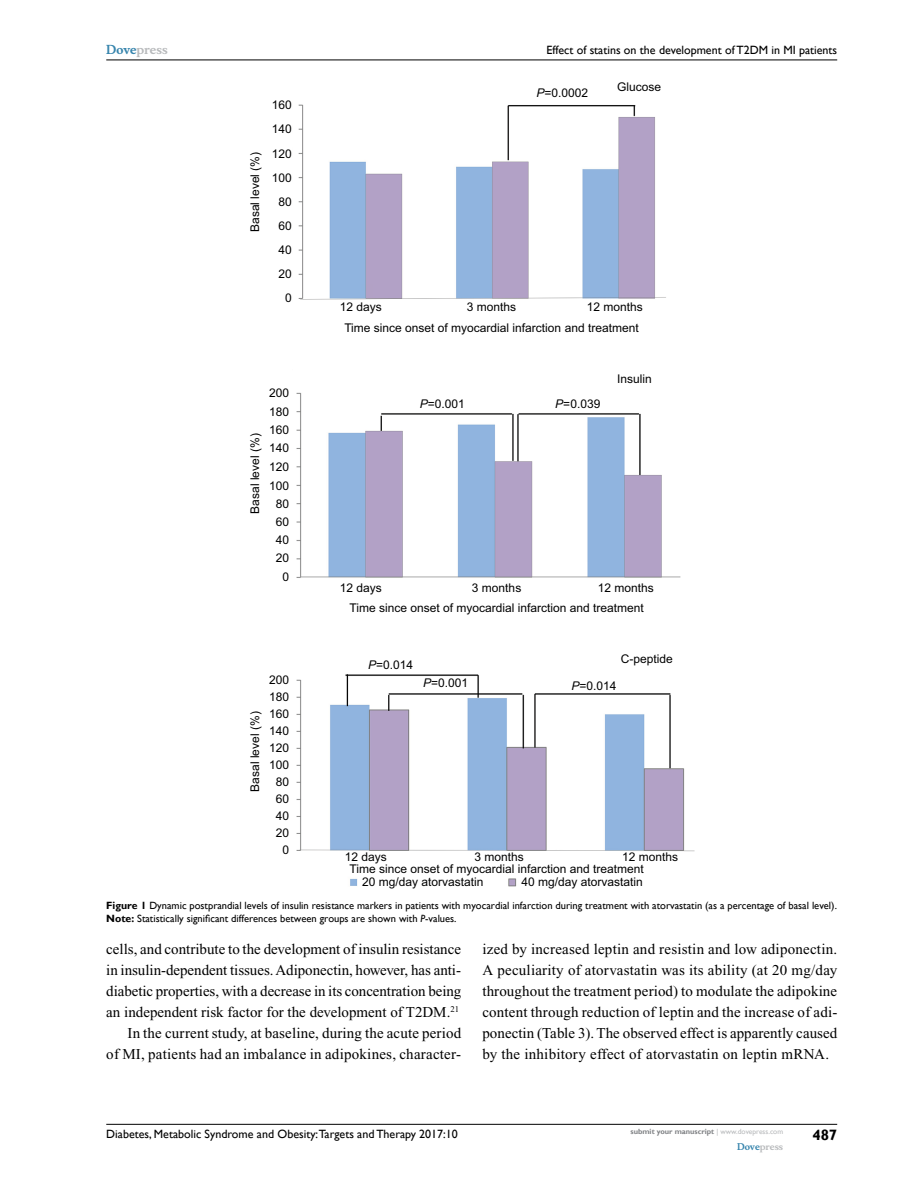
<style>
.page{position:relative;width:918px;height:1188px;background:#fff}
.page>*{position:absolute;margin:0;border:0;box-sizing:border-box;transform-origin:0 0}
.t1{font:15px/21px "Times New Roman";color:#000;text-align:right}
.t2{font:700 15px "Gill Sans";color:#000}
.t3{font:12px/20.5px "Arial";color:#000;text-align:center}
.t4{font:12px "Gill Sans";color:#000}
.t5{font:700 12px "Musee";color:#b8babc}
.t6{font:10.5px/13.5px "Gill Sans";color:#000}
.t7{font:700 9px "Musee";color:#b8babc}
.t8{font:700 7.5px "Gill Sans";color:#808285}
.s1{color:#3785ad}
.s2{font-style:italic}
.s3{font-weight:700}
.s4{font-weight:400;color:#b8babc}
</style>
<div class="page">
<hr style="left:106px;top:1124px;width:731px;height:1px;background:#000">
<hr style="left:106px;top:60px;width:731px;height:1px;background:#000">
<img style="left:296px;top:104px;width:399px;height:782px">
<p class="t5" style="left:106px;top:43px;width:63px"><span class="s1">Dove</span>press</p>
<p class="t3" style="left:272px;top:95px;width:22px">160</p>
<p class="t3" style="left:245px;top:232px;width:82px;rotate:-90deg">Basal level (%)</p>
<p class="t3" style="left:272px;top:119px;width:22px">140</p>
<p class="t3" style="left:272px;top:144px;width:22px">120</p>
<p class="t3" style="left:272px;top:168px;width:22px">100</p>
<p class="t3" style="left:278px;top:192px;width:15px">80</p>
<p class="t3" style="left:278px;top:216px;width:15px">60</p>
<p class="t3" style="left:278px;top:240px;width:15px">40</p>
<p class="t3" style="left:278px;top:264px;width:15px">20</p>
<p class="t3" style="left:285px;top:288px;width:8px">0</p>
<p class="t3" style="left:269px;top:383px;width:22px">200</p>
<p class="t3" style="left:245px;top:514px;width:82px;rotate:-90deg">Basal level (%)</p>
<p class="t3" style="left:269px;top:401px;width:22px">180</p>
<p class="t3" style="left:269px;top:419px;width:22px">160</p>
<p class="t3" style="left:269px;top:438px;width:22px">140</p>
<p class="t3" style="left:269px;top:456px;width:22px">120</p>
<p class="t3" style="left:269px;top:475px;width:22px">100</p>
<p class="t3" style="left:276px;top:493px;width:15px">80</p>
<p class="t3" style="left:276px;top:511px;width:15px">60</p>
<p class="t3" style="left:276px;top:529px;width:15px">40</p>
<p class="t3" style="left:276px;top:547px;width:15px">20</p>
<p class="t3" style="left:283px;top:567px;width:8px">0</p>
<p class="t3" style="left:269px;top:669px;width:22px">200</p>
<p class="t3" style="left:245px;top:792px;width:82px;rotate:-90deg">Basal level (%)</p>
<p class="t3" style="left:269px;top:686px;width:22px">180</p>
<p class="t3" style="left:269px;top:703px;width:22px">160</p>
<p class="t3" style="left:269px;top:720px;width:22px">140</p>
<p class="t3" style="left:269px;top:737px;width:22px">120</p>
<p class="t3" style="left:269px;top:754px;width:22px">100</p>
<p class="t3" style="left:276px;top:771px;width:15px">80</p>
<p class="t3" style="left:276px;top:788px;width:15px">60</p>
<p class="t3" style="left:276px;top:805px;width:15px">40</p>
<p class="t3" style="left:276px;top:822px;width:15px">20</p>
<p class="t3" style="left:283px;top:839px;width:8px">0</p>
<p class="t4" style="left:546px;top:43px;width:292px">Effect of statins on the development of T2DM in MI patients</p>
<p class="t3" style="left:536px;top:83px;width:53px"><span class="s2">P</span>=0.0002</p>
<p class="t3" style="left:617px;top:77px;width:46px">Glucose</p>
<p class="t3" style="left:587px;top:297px;width:58px">12 months</p>
<p class="t3" style="left:340px;top:297px;width:44px">12 days</p>
<p class="t3" style="left:344px;top:297px;width:296px">3 months<br>Time since onset of myocardial infarction and treatment</p>
<p class="t3" style="left:420px;top:394px;width:47px"><span class="s2">P</span>=0.001</p>
<p class="t3" style="left:555px;top:394px;width:47px"><span class="s2">P</span>=0.039</p>
<p class="t3" style="left:617px;top:369px;width:36px">Insulin</p>
<p class="t3" style="left:598px;top:577px;width:58px">12 months</p>
<p class="t3" style="left:340px;top:577px;width:44px">12 days</p>
<p class="t3" style="left:349px;top:578px;width:296px;line-height:19.8px">3 months<br>Time since onset of myocardial infarction and treatment</p>
<p class="t3" style="left:368px;top:654px;width:47px"><span class="s2">P</span>=0.014</p>
<p class="t3" style="left:621px;top:648px;width:54px">C-peptide</p>
<p class="t3" style="left:423px;top:672px;width:47px"><span class="s2">P</span>=0.001</p>
<p class="t3" style="left:571px;top:675px;width:47px"><span class="s2">P</span>=0.014</p>
<p class="t3" style="left:345px;top:846px;width:44px">12 days</p>
<p class="t3" style="left:475px;top:846px;width:51px">3 months</p>
<p class="t3" style="left:622px;top:846px;width:58px">12 months</p>
<p class="t3" style="left:362px;top:862px;width:283px;line-height:13px;text-align:left;text-indent:-13px">Time since onset of myocardial infarction and treatment<br>20 mg/day atorvastatin</p>
<p class="t3" style="left:521px;top:871px;width:123px">40 mg/day atorvastatin</p>
<p class="t6" style="left:106px;top:899px;width:732px"><span class="s3">Figure 1</span> Dynamic postprandial levels of insulin resistance markers in patients with myocardial infarction during treatment with atorvastatin (as a percentage of basal level).<br><span class="s3">Note:</span> Statistically significant differences between groups are shown with <span class="s2">P</span>-values.</p>
<p class="t1" style="left:106px;top:939px;width:357px">cells, and contribute to the development of insulin resistance in insulin-dependent tissues. Adiponectin, however, has anti&shy;diabetic properties, with a decrease in its concentration being an independent risk factor for the development of T2DM.<sup>21<br></sup>In the current study, at baseline, during the acute period<br>of MI, patients had an imbalance in adipokines, character-</p>
<p class="t1" style="left:482px;top:939px;width:356px;text-align:justify">ized by increased leptin and resistin and low adiponectin.<br>A peculiarity of atorvastatin was its ability (at 20 mg/day throughout the treatment period) to modulate the adipokine content through reduction of leptin and the increase of adi&shy;ponectin (Table 3). The observed effect is apparently caused by the inhibitory effect of atorvastatin on leptin mRNA.</p>
<p class="t4" style="left:106px;top:1127px;width:353px">Diabetes, Metabolic Syndrome and Obesity:Targets and Therapy 2017:10</p>
<p class="t8" style="left:631px;top:1127px;width:154px">submit your manuscript <span class="s4">| www.dovepress.com</span></p>
<p class="t7" style="left:737px;top:1141px;width:48px"><span class="s1">Dove</span>press</p>
<p class="t2" style="left:812px;top:1126px;width:26px">487</p>
</div>
